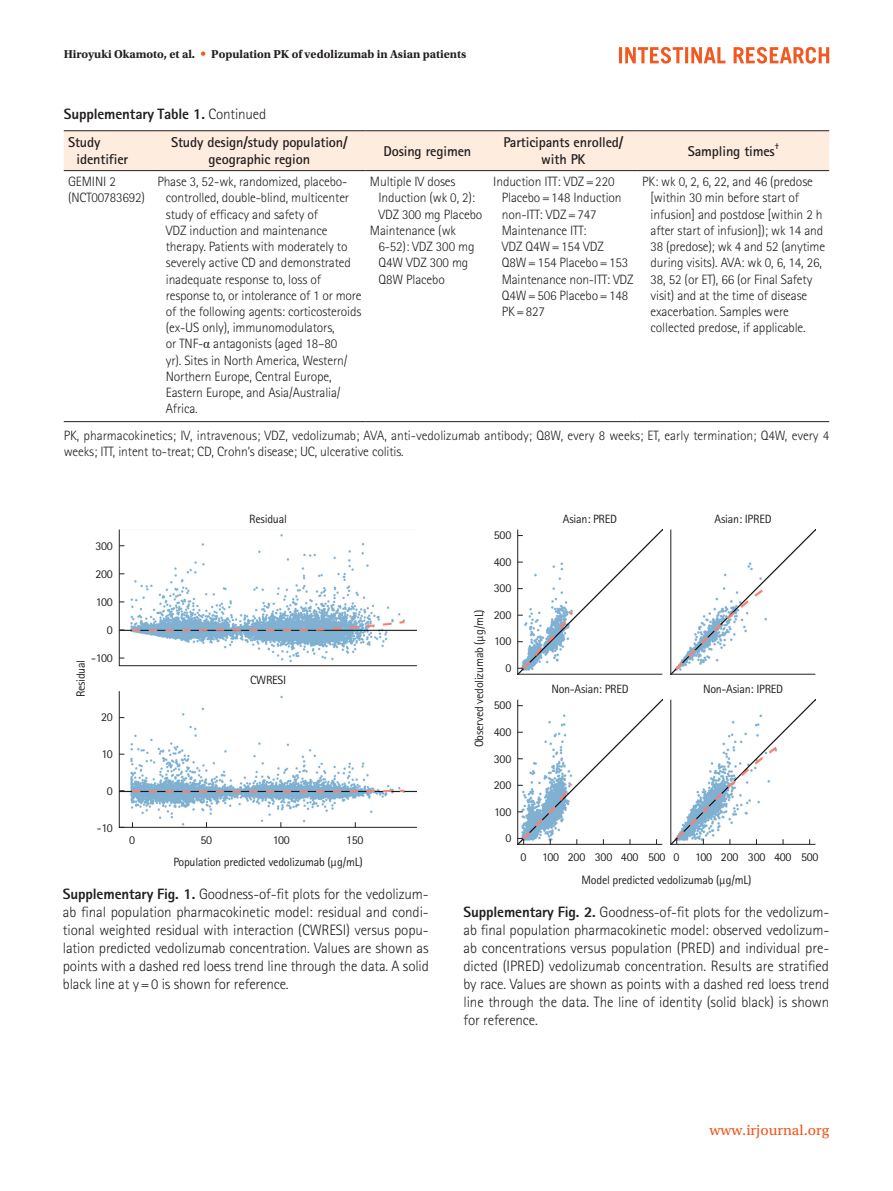
<style>
.page{position:relative;width:893px;height:1191px;background:#fff}
.page>*{position:absolute;margin:0;border:0;box-sizing:border-box;transform-origin:0 0}
.표그림제목{font:300 15px/18px "Rotis Sans Serif Std";letter-spacing:-.01em;color:#231f20;text-align:justify}
.표그림제목-2{font:800 15px "Rotis Sans Serif Std";letter-spacing:-.01em;color:#231f20}
.t1{font:15px "Utopia Std Capt";color:#f15921}
.표항목{font:700 14.25px/17.1px "Rotis Sans Serif Std";letter-spacing:-.01em;color:#231f20;text-align:center}
.표본문{font:300 13.5px/16.2px "Rotis Sans Serif Std";letter-spacing:-.01em;color:#231f20}
.그림지문{font:12px "Rotis Sans Serif Std";letter-spacing:-.02em;color:#231f20}
.t2{font:700 12px "Utopia Std";color:#231f20}
.표항목-2{font:700 8.25px "Rotis Sans Serif Std";color:#231f20}
.s1{font-family:"Univers LT Std";font-weight:400;color:#f15921}
.s2{font-weight:300}
.s3{font-family:"Times New Roman";font-weight:400}
.s4{font-weight:800}
</style>
<div class="page">
<svg style="left:619px;top:47px;width:210px;height:17px"></svg>
<div style="left:64px;top:131px;width:765px;height:39px;background:#feecdf"></div>
<hr style="left:64px;top:421px;width:89px;height:1px;background:#231f20">
<hr style="left:153px;top:421px;width:213px;height:1px;background:#231f20">
<hr style="left:366px;top:421px;width:123px;height:1px;background:#231f20">
<hr style="left:489px;top:421px;width:149px;height:1px;background:#231f20">
<hr style="left:638px;top:421px;width:191px;height:1px;background:#231f20">
<hr style="left:64px;top:130px;width:89px;height:1px;background:#231f20">
<hr style="left:153px;top:130px;width:213px;height:1px;background:#231f20">
<hr style="left:366px;top:130px;width:123px;height:1px;background:#231f20">
<hr style="left:489px;top:130px;width:149px;height:1px;background:#231f20">
<hr style="left:638px;top:130px;width:191px;height:1px;background:#231f20">
<hr style="left:64px;top:170px;width:89px;height:1px;background:#231f20">
<hr style="left:153px;top:170px;width:213px;height:1px;background:#231f20">
<hr style="left:366px;top:170px;width:123px;height:1px;background:#231f20">
<hr style="left:489px;top:170px;width:149px;height:1px;background:#231f20">
<hr style="left:638px;top:170px;width:191px;height:1px;background:#231f20">
<svg style="left:119px;top:529px;width:298px;height:137px"></svg>
<svg style="left:119px;top:691px;width:298px;height:137px"></svg>
<svg style="left:517px;top:529px;width:146px;height:146px"></svg>
<svg style="left:670px;top:529px;width:146px;height:146px"></svg>
<svg style="left:517px;top:699px;width:146px;height:146px"></svg>
<svg style="left:670px;top:699px;width:146px;height:146px"></svg>
<p class="t2" style="left:64px;top:47px;width:404px">Hiroyuki Okamoto, et al. <span class="s1">•</span> Population PK of vedolizumab in Asian patients</p>
<p class="표그림제목-2" style="left:64px;top:104px;width:204px">Supplementary Table 1. <span class="s2">Continued</span></p>
<p class="표항목" style="left:77px;top:133px;width:53px;text-align:left;text-indent:-9px">Study identifier</p>
<p class="표항목" style="left:171px;top:133px;width:178px">Study design/study population/ geographic region</p>
<p class="표항목" style="left:383px;top:142px;width:89px">Dosing regimen</p>
<p class="표항목" style="left:503px;top:133px;width:121px">Participants enrolled/ with PK</p>
<p class="표항목" style="left:688px;top:142px;width:89px">Sampling times</p>
<p class="표항목-2" style="left:775px;top:141px;width:6px">†</p>
<p class="표본문" style="left:68px;top:174px;width:79px">GEMINI 2 (NCT00783692)</p>
<p class="표본문" style="left:166px;top:174px;width:197px;text-indent:-9px">Phase 3, 52-wk, randomized, placebo&shy;controlled, double-blind, multicenter study of efficacy and safety of<br>VDZ induction and maintenance therapy. Patients with moderately to severely active CD and demonstrated inadequate response to, loss of response to, or intolerance of 1 or more of the following agents: corticosteroids (ex-US only), immunomodulators,<br>or TNF-<span class="s3">α</span> antagonists (aged 18–80<br>yr). Sites in North America, Western/ Northern Europe, Central Europe, Eastern Europe, and Asia/Australia/ Africa.</p>
<p class="표본문" style="left:378px;top:174px;width:105px;text-indent:-9px">Multiple IV doses<br>Induction (wk 0, 2):<br>VDZ 300 mg Placebo</p>
<p class="표본문" style="left:502px;top:174px;width:133px;text-indent:-9px">Induction ITT: VDZ=220<br>Placebo=148 Induction non-ITT: VDZ=747<br>Maintenance ITT:<br>VDZ Q4W=154 VDZ<br>Q8W=154 Placebo=153<br>Maintenance non-ITT: VDZ<br>Q4W=506 Placebo=148<br>PK=827</p>
<p class="표본문" style="left:651px;top:174px;width:176px;text-indent:-9px">PK: wk 0, 2, 6, 22, and 46 (predose [within 30 min before start of infusion] and postdose [within 2 h after start of infusion]); wk 14 and<br>38 (predose); wk 4 and 52 (anytime during visits). AVA: wk 0, 6, 14, 26,<br>38, 52 (or ET), 66 (or Final Safety visit) and at the time of disease exacerbation. Samples were collected predose, if applicable.</p>
<p class="표본문" style="left:378px;top:222px;width:98px;text-indent:-9px">Maintenance (wk<br>6-52): VDZ 300 mg<br>Q4W VDZ 300 mg<br>Q8W Placebo</p>
<p class="표본문" style="left:64px;top:427px;width:767px">PK, pharmacokinetics; IV, intravenous; VDZ, vedolizumab; AVA, anti-vedolizumab antibody; Q8W, every 8 weeks; ET, early termination; Q4W, every 4 weeks; ITT, intent to-treat; CD, Crohn’s disease; UC, ulcerative colitis.</p>
<p class="그림지문" style="left:95px;top:538px;width:19px">300</p>
<p class="그림지문" style="left:95px;top:566px;width:19px">200</p>
<p class="그림지문" style="left:96px;top:594px;width:19px">100</p>
<p class="그림지문" style="left:107px;top:622px;width:7px">0</p>
<p class="그림지문" style="left:91px;top:650px;width:23px">-100</p>
<p class="그림지문" style="left:74px;top:697px;width:39px;rotate:-90deg">Residual</p>
<p class="그림지문" style="left:101px;top:710px;width:13px">20</p>
<p class="그림지문" style="left:102px;top:747px;width:13px">10</p>
<p class="그림지문" style="left:107px;top:784px;width:7px">0</p>
<p class="그림지문" style="left:97px;top:820px;width:17px">-10</p>
<p class="그림지문" style="left:249px;top:511px;width:39px">Residual</p>
<p class="그림지문" style="left:250px;top:673px;width:38px">CWRESI</p>
<p class="그림지문" style="left:129px;top:832px;width:7px">0</p>
<p class="그림지문" style="left:201px;top:832px;width:13px">50</p>
<p class="그림지문" style="left:273px;top:832px;width:19px">100</p>
<p class="그림지문" style="left:346px;top:832px;width:19px">150</p>
<p class="그림지문" style="left:173px;top:855px;width:191px">Population predicted vedolizumab (μg/mL)</p>
<p class="표그림제목" style="left:63px;top:884px;width:367px"><span class="s4">Supplementary Fig. 1.</span> Goodness-of-fit plots for the vedolizum&shy;ab final population pharmacokinetic model: residual and condi&shy;tional weighted residual with interaction (CWRESI) versus popu&shy;lation predicted vedolizumab concentration. Values are shown as points with a dashed red loess trend line through the data. A solid black line at y=0 is shown for reference.</p>
<p class="그림지문" style="left:472px;top:747px;width:139px;rotate:-90deg">Observed vedolizumab (μg/mL)</p>
<p class="그림지문" style="left:494px;top:528px;width:19px">500</p>
<p class="그림지문" style="left:494px;top:554px;width:19px">400</p>
<p class="그림지문" style="left:494px;top:581px;width:19px">300</p>
<p class="그림지문" style="left:494px;top:608px;width:19px">200</p>
<p class="그림지문" style="left:494px;top:634px;width:19px">100</p>
<p class="그림지문" style="left:505px;top:661px;width:7px">0</p>
<p class="그림지문" style="left:494px;top:698px;width:19px">500</p>
<p class="그림지문" style="left:494px;top:725px;width:19px">400</p>
<p class="그림지문" style="left:494px;top:751px;width:19px">300</p>
<p class="그림지문" style="left:494px;top:778px;width:19px">200</p>
<p class="그림지문" style="left:494px;top:804px;width:19px">100</p>
<p class="그림지문" style="left:505px;top:831px;width:7px">0</p>
<p class="그림지문" style="left:563px;top:511px;width:56px">Asian: PRED</p>
<p class="그림지문" style="left:715px;top:511px;width:58px">Asian: IPRED</p>
<p class="그림지문" style="left:551px;top:681px;width:79px">Non-Asian: PRED</p>
<p class="그림지문" style="left:703px;top:681px;width:82px">Non-Asian: IPRED</p>
<p class="그림지문" style="left:520px;top:849px;width:7px">0</p>
<p class="그림지문" style="left:542px;top:849px;width:125px">100 200 300 400 500</p>
<p class="그림지문" style="left:673px;top:849px;width:7px">0</p>
<p class="그림지문" style="left:695px;top:849px;width:125px">100 200 300 400 500</p>
<p class="그림지문" style="left:582px;top:873px;width:171px">Model predicted vedolizumab (μg/mL)</p>
<p class="표그림제목" style="left:463px;top:902px;width:367px"><span class="s4">Supplementary Fig. 2.</span> Goodness-of-fit plots for the vedolizum&shy;ab final population pharmacokinetic model: observed vedolizum&shy;ab concentrations versus population (PRED) and individual pre&shy;dicted (IPRED) vedolizumab concentration. Results are stratified by race. Values are shown as points with a dashed red loess trend line through the data. The line of identity (solid black) is shown for reference.</p>
<p class="t1" style="left:710px;top:1122px;width:121px">www.irjournal.org</p>
</div>
